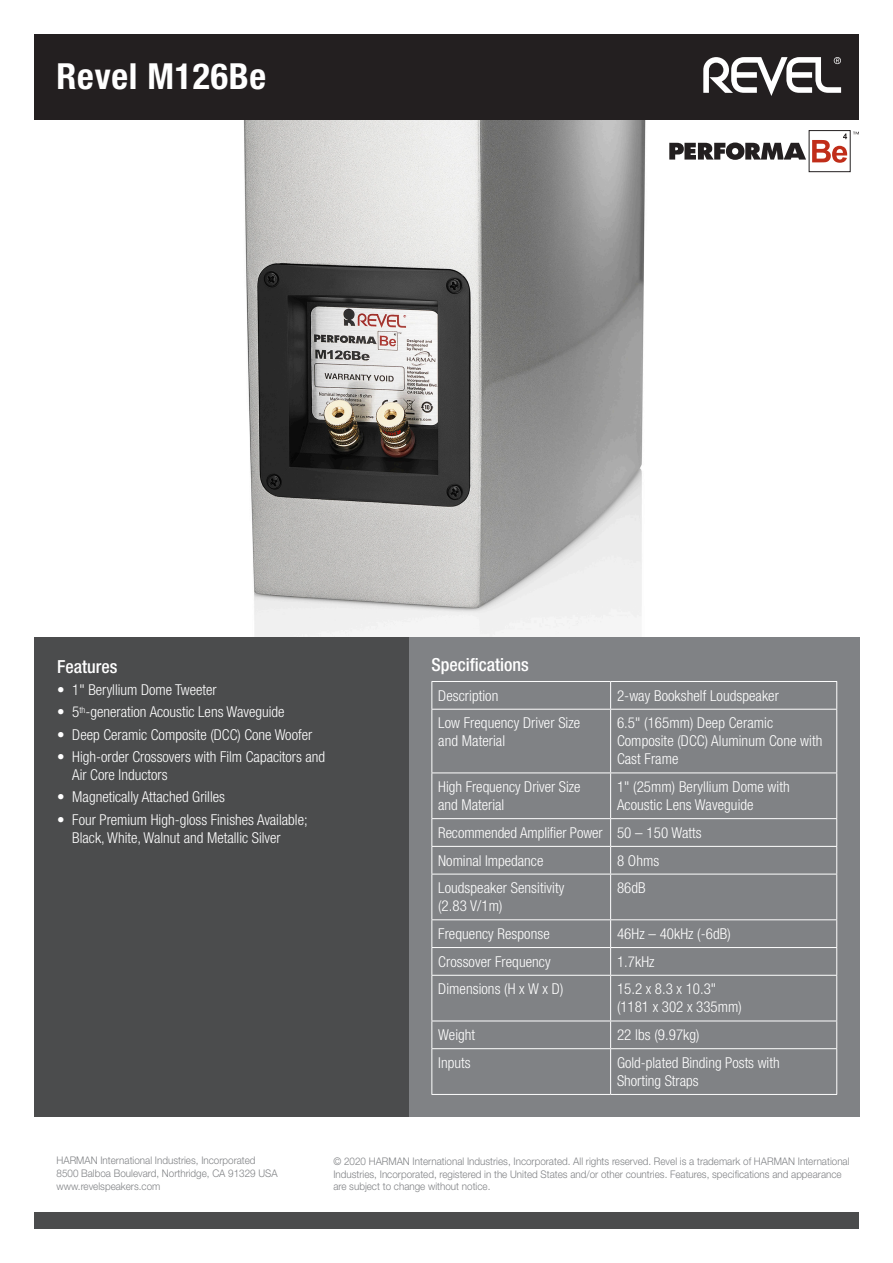
<style>
.page{position:relative;width:893px;height:1263px;background:#fff}
.page>*{position:absolute;margin:0;border:0;box-sizing:border-box;transform-origin:0 0}
.t1{font:700 condensed 36px "Helvetica Neue LT Pro";letter-spacing:.02em;color:#fff}
.t2{font:500 condensed 18px "Helvetica Neue LT Pro";color:#fff}
.t3{font:300 condensed 15px/18px "Helvetica Neue LT Pro";color:#fff}
.t4{font:300 10.5px/12.6px "Helvetica Neue LT Pro";color:#808285;scale:.94 1}
</style>
<div class="page">
<img style="left:91px;top:119px;width:647px;height:519px">
<div style="left:34px;top:1213px;width:825px;height:16px;background:#4b4c4d"></div>
<div style="left:34px;top:34px;width:825px;height:85px;background:#231f20"></div>
<svg style="left:669px;top:143px;width:137px;height:17px"></svg>
<div style="left:809px;top:130px;width:41px;height:42px;border:1px solid #231f20"></div>
<svg style="left:812px;top:133px;width:35px;height:30px"></svg>
<svg style="left:853px;top:132px;width:6px;height:2px"></svg>
<div style="left:35px;top:638px;width:374px;height:479px;background:#4b4c4d"></div>
<div style="left:409px;top:638px;width:451px;height:479px;background:#808285"></div>
<hr style="left:431px;top:681px;width:180px;height:1px;background:#fff">
<svg style="left:431px;top:682px;width:1px;height:27px"></svg>
<hr style="left:611px;top:681px;width:226px;height:1px;background:#fff">
<svg style="left:610px;top:682px;width:1px;height:27px"></svg>
<svg style="left:836px;top:682px;width:1px;height:27px"></svg>
<hr style="left:431px;top:709px;width:180px;height:1px;background:#fff">
<hr style="left:431px;top:709px;width:1px;height:63px;background:#fff">
<hr style="left:611px;top:709px;width:226px;height:1px;background:#fff">
<hr style="left:610px;top:709px;width:1px;height:63px;background:#fff">
<hr style="left:836px;top:709px;width:1px;height:63px;background:#fff">
<hr style="left:431px;top:772px;width:180px;height:1px;background:#fff">
<hr style="left:431px;top:773px;width:1px;height:45px;background:#fff">
<hr style="left:611px;top:772px;width:226px;height:1px;background:#fff">
<hr style="left:610px;top:773px;width:1px;height:45px;background:#fff">
<hr style="left:836px;top:773px;width:1px;height:45px;background:#fff">
<hr style="left:431px;top:818px;width:180px;height:1px;background:#fff">
<hr style="left:611px;top:818px;width:226px;height:1px;background:#fff">
<hr style="left:431px;top:846px;width:180px;height:1px;background:#fff">
<svg style="left:431px;top:819px;width:1px;height:55px"></svg>
<hr style="left:611px;top:846px;width:226px;height:1px;background:#fff">
<svg style="left:610px;top:819px;width:1px;height:55px"></svg>
<svg style="left:836px;top:819px;width:1px;height:55px"></svg>
<hr style="left:431px;top:874px;width:180px;height:1px;background:#fff">
<hr style="left:431px;top:874px;width:1px;height:45px;background:#fff">
<hr style="left:611px;top:874px;width:226px;height:1px;background:#fff">
<hr style="left:610px;top:874px;width:1px;height:45px;background:#fff">
<hr style="left:836px;top:874px;width:1px;height:45px;background:#fff">
<hr style="left:431px;top:919px;width:180px;height:1px;background:#fff">
<hr style="left:611px;top:919px;width:226px;height:1px;background:#fff">
<hr style="left:431px;top:947px;width:180px;height:1px;background:#fff">
<svg style="left:431px;top:920px;width:1px;height:55px"></svg>
<hr style="left:611px;top:947px;width:226px;height:1px;background:#fff">
<svg style="left:610px;top:920px;width:1px;height:55px"></svg>
<svg style="left:836px;top:920px;width:1px;height:55px"></svg>
<hr style="left:431px;top:975px;width:180px;height:1px;background:#fff">
<hr style="left:431px;top:976px;width:1px;height:44px;background:#fff">
<hr style="left:611px;top:975px;width:226px;height:1px;background:#fff">
<hr style="left:610px;top:976px;width:1px;height:44px;background:#fff">
<hr style="left:836px;top:976px;width:1px;height:44px;background:#fff">
<hr style="left:431px;top:1020px;width:180px;height:1px;background:#fff">
<svg style="left:431px;top:1021px;width:1px;height:27px"></svg>
<hr style="left:611px;top:1020px;width:226px;height:1px;background:#fff">
<svg style="left:610px;top:1021px;width:1px;height:27px"></svg>
<svg style="left:836px;top:1021px;width:1px;height:27px"></svg>
<hr style="left:431px;top:1048px;width:180px;height:1px;background:#fff">
<hr style="left:431px;top:1049px;width:1px;height:45px;background:#fff">
<hr style="left:611px;top:1048px;width:226px;height:1px;background:#fff">
<hr style="left:610px;top:1049px;width:1px;height:45px;background:#fff">
<hr style="left:836px;top:1049px;width:1px;height:45px;background:#fff">
<hr style="left:431px;top:1094px;width:180px;height:1px;background:#fff">
<hr style="left:611px;top:1094px;width:226px;height:1px;background:#fff">
<svg style="left:703px;top:57px;width:138px;height:39px"></svg>
<p class="t1" style="left:57px;top:55px;width:211px">Revel M126Be</p>
<p class="t2" style="left:57px;top:656px;width:62px">Features</p>
<p class="t3" style="left:57px;top:681px;width:161px">• 1" Beryllium Dome Tweeter</p>
<p class="t3" style="left:57px;top:703px;width:229px">• 5<sup>th</sup>-generation Acoustic Lens Waveguide</p>
<p class="t3" style="left:57px;top:725px;width:256px">• Deep Ceramic Composite (DCC) Cone Woofer</p>
<p class="t3" style="left:72px;top:747px;width:254px;text-indent:-15px">• High-order Crossovers with Film Capacitors and<br>Air Core Inductors</p>
<p class="t3" style="left:57px;top:788px;width:169px">• Magnetically Attached Grilles</p>
<p class="t3" style="left:72px;top:810px;width:237px;text-indent:-15px">• Four Premium High-gloss Finishes Available;<br>Black, White, Walnut and Metallic Silver</p>
<p class="t2" style="left:431px;top:654px;width:99px">Specifications</p>
<p class="t3" style="left:438px;top:686px;width:62px">Description</p>
<p class="t3" style="left:617px;top:686px;width:163px">2-way Bookshelf Loudspeaker</p>
<p class="t3" style="left:438px;top:714px;width:143px">Low Frequency Driver Size and Material</p>
<p class="t3" style="left:617px;top:714px;width:207px">6.5" (165mm) Deep Ceramic<br>Composite (DCC) Aluminum Cone with<br>Cast Frame</p>
<p class="t3" style="left:438px;top:778px;width:144px">High Frequency Driver Size and Material</p>
<p class="t3" style="left:617px;top:778px;width:174px">1" (25mm) Beryllium Dome with<br>Acoustic Lens Waveguide</p>
<p class="t3" style="left:438px;top:823px;width:166px">Recommended Amplifier Power</p>
<p class="t3" style="left:617px;top:823px;width:86px">50 – 150 Watts</p>
<p class="t3" style="left:438px;top:851px;width:107px">Nominal Impedance</p>
<p class="t3" style="left:617px;top:851px;width:44px">8 Ohms</p>
<p class="t3" style="left:438px;top:879px;width:127px">Loudspeaker Sensitivity (2.83 V/1m)</p>
<p class="t3" style="left:617px;top:879px;width:30px">86dB</p>
<p class="t3" style="left:438px;top:924px;width:113px">Frequency Response</p>
<p class="t3" style="left:617px;top:924px;width:115px">46Hz – 40kHz (-6dB)</p>
<p class="t3" style="left:438px;top:952px;width:114px">Crossover Frequency</p>
<p class="t3" style="left:617px;top:952px;width:39px">1.7kHz</p>
<p class="t3" style="left:438px;top:980px;width:127px">Dimensions (H x W x D)</p>
<p class="t3" style="left:617px;top:980px;width:126px">15.2 x 8.3 x 10.3" (1181 x 302 x 335mm)</p>
<p class="t3" style="left:438px;top:1026px;width:39px">Weight</p>
<p class="t3" style="left:617px;top:1026px;width:84px">22 lbs (9.97kg)</p>
<p class="t3" style="left:438px;top:1053px;width:34px">Inputs</p>
<p class="t3" style="left:617px;top:1053px;width:164px">Gold-plated Binding Posts with<br>Shorting Straps</p>
<p class="t4" style="left:57px;top:1154px;width:213px">HARMAN International Industries, Incorporated</p>
<p class="t4" style="left:57px;top:1167px;width:237px">8500 Balboa Boulevard, Northridge, CA 91329 USA</p>
<p class="t4" style="left:57px;top:1179px;width:112px">www.revelspeakers.com</p>
<p class="t4" style="left:333px;top:1155px;width:551px">© 2020 HARMAN International Industries, Incorporated. All rights reserved. Revel is a trademark of HARMAN International<br>Industries, Incorporated, registered in the United States and/or other countries. Features, specifications and appearance are subject to change without notice.</p>
</div>
